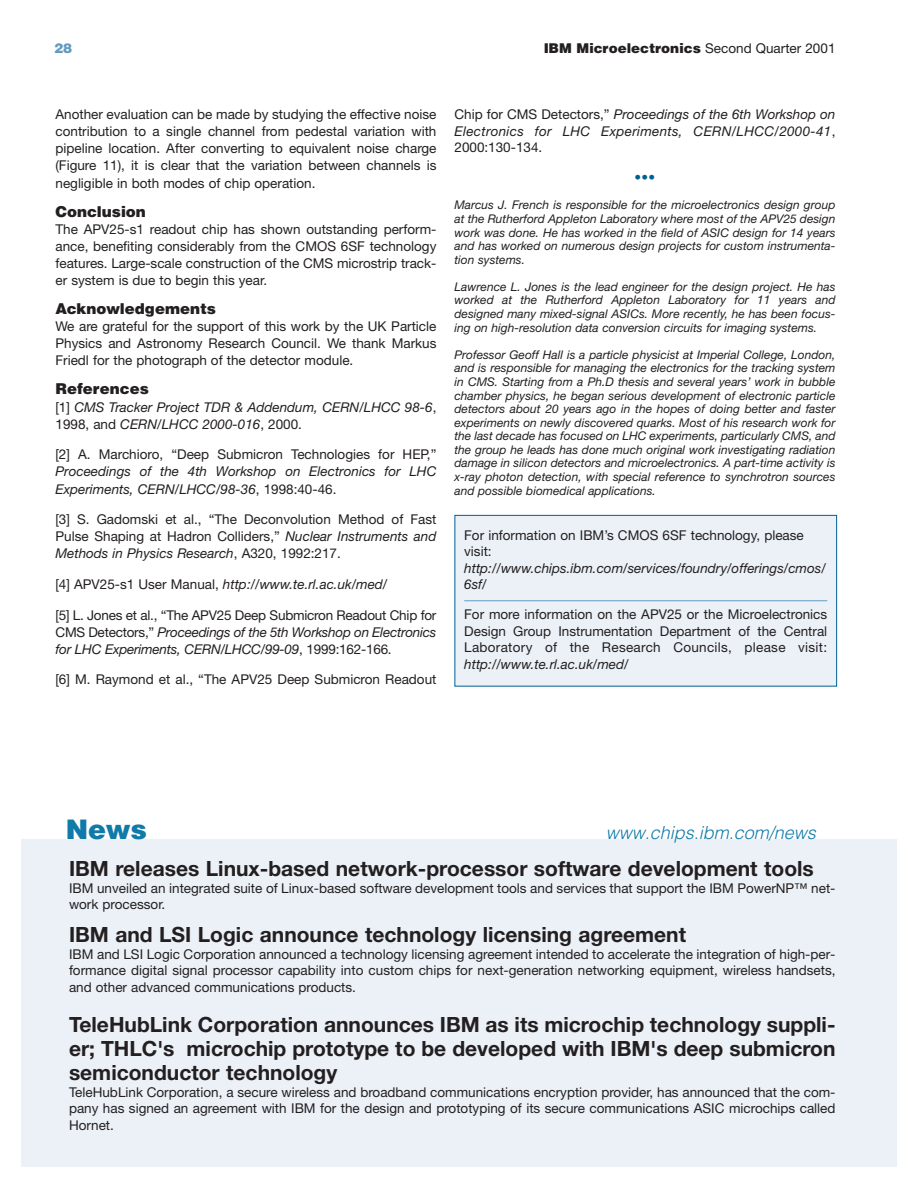
<style>
.page{position:relative;width:918px;height:1188px;background:#fff}
.page>*{position:absolute;margin:0;border:0;box-sizing:border-box;transform-origin:0 0}
.t1{font:900 27px "IBM Helvetica";color:#107aa8}
.t2{font:700 21px/24px "Helvetica Neue";color:#231f20;text-align:justify}
.t3{font:italic 300 18px "IBM Helvetica";color:#107aa8}
.t4{font:900 15px "IBM Helvetica";color:#231f20}
.t5{font:13.5px/17.1px "Helvetica Neue";color:#231f20;text-align:justify}
.t6{font:italic 13.5px/17.1px "Helvetica Neue";color:#231f20}
.t7{font:900 13.5px "IBM Helvetica";color:#231f20}
.t8{font:13.5px "Helvetica Neue";color:#006092}
.t9{font:900 13.5px "IBM Helvetica";color:#659bc1}
.t10{font:italic 12px/13.6px "Helvetica Neue";color:#231f20;text-align:justify}
.s1{font-family:"Helvetica Neue";font-weight:400}
.s2{font-style:normal}
.s3{font-style:italic}
</style>
<div class="page">
<div style="left:455px;top:515px;width:382px;height:171px;background:#ebf1f7"></div>
<hr style="left:464px;top:601px;width:363px;height:1px;background:#659bc1">
<div style="left:454px;top:515px;width:383px;height:172px;border:1px solid #006092"></div>
<div style="left:21px;top:839px;width:876px;height:328px;background:#ebf1f7"></div>
<p class="t9" style="left:54px;top:44px;width:20px">28</p>
<p class="t7" style="left:544px;top:43px;width:293px">IBM Microelectronics <span class="s1">Second Quarter 2001</span></p>
<p class="t5" style="left:56px;top:107px;width:382px">Another evaluation can be made by studying the effective noise contribution to a single channel from pedestal variation with pipeline location. After converting to equivalent noise charge (Figure 11), it is clear that the variation between channels is negligible in both modes of chip operation.</p>
<p class="t4" style="left:56px;top:206px;width:92px">Conclusion</p>
<p class="t5" style="left:56px;top:222px;width:383px">The APV25-s1 readout chip has shown outstanding perform&shy;ance, benefiting considerably from the CMOS 6SF technology features. Large-scale construction of the CMS microstrip track&shy;er system is due to begin this year.</p>
<p class="t4" style="left:56px;top:303px;width:162px">Acknowledgements</p>
<p class="t5" style="left:56px;top:319px;width:382px">We are grateful for the support of this work by the UK Particle Physics and Astronomy Research Council. We thank Markus Friedl for the photograph of the detector module.</p>
<p class="t4" style="left:56px;top:384px;width:95px">References</p>
<p class="t6" style="left:56px;top:400px;width:382px"><span class="s2">[1]</span> CMS Tracker Project TDR &amp; Addendum, CERN/LHCC 98-6<span class="s2">,<br>1998, and</span> CERN/LHCC 2000-016<span class="s2">, 2000.</span></p>
<p class="t5" style="left:55px;top:447px;width:382px">[2] A. Marchioro, “Deep Submicron Technologies for HEP,”</p>
<p class="t6" style="left:56px;top:464px;width:382px">Proceedings of the 4th Workshop on Electronics for LHC<br>Experiments, CERN/LHCC/98-36<span class="s2">, 1998:40-46.</span></p>
<p class="t5" style="left:56px;top:512px;width:382px">[3] S. Gadomski et al., “The Deconvolution Method of Fast Pulse Shaping at Hadron Colliders,” <span class="s3">Nuclear Instruments and Methods in Physics Research</span>, A320, 1992:217.</p>
<p class="t6" style="left:56px;top:577px;width:333px"><span class="s2">[4] APV25-s1 User Manual,</span> http://www.te.rl.ac.uk/med/</p>
<p class="t5" style="left:56px;top:607px;width:382px">[5] L. Jones et al., “The APV25 Deep Submicron Readout Chip for CMS Detectors,” <span class="s3">Proceedings of the 5th Workshop on Electronics for LHC Experiments, CERN/LHCC/99-09</span>, 1999:162-166.</p>
<p class="t5" style="left:55px;top:672px;width:382px">[6] M. Raymond et al., “The APV25 Deep Submicron Readout</p>
<p class="t6" style="left:455px;top:107px;width:382px;line-height:16.6px;text-align:justify"><span class="s2">Chip for CMS Detectors,”</span> Proceedings of the 6th Workshop on Electronics for LHC Experiments, CERN/LHCC/2000-41<span class="s2">, 2000:130-134.</span></p>
<p class="t8" style="left:635px;top:173px;width:22px">•••</p>
<p class="t10" style="left:455px;top:200px;width:383px">Marcus J. French is responsible for the microelectronics design group at the Rutherford Appleton Laboratory where most of the APV25 design work was done. He has worked in the field of ASIC design for 14 years and has worked on numerous design projects for custom instrumenta&shy;tion systems.</p>
<p class="t10" style="left:455px;top:281px;width:383px">Lawrence L. Jones is the lead engineer for the design project. He has worked at the Rutherford Appleton Laboratory for 11 years and designed many mixed-signal ASICs. More recently, he has been focus&shy;ing on high-resolution data conversion circuits for imaging systems.</p>
<p class="t10" style="left:455px;top:349px;width:383px">Professor Geoff Hall is a particle physicist at Imperial College, London, and is responsible for managing the electronics for the tracking system in CMS. Starting from a Ph.D thesis and several years’ work in bubble chamber physics, he began serious development of electronic particle detectors about 20 years ago in the hopes of doing better and faster experiments on newly discovered quarks. Most of his research work for the last decade has focused on LHC experiments, particularly CMS, and the group he leads has done much original work investigating radiation damage in silicon detectors and microelectronics. A part-time activity is x-ray photon detection, with special reference to synchrotron sources and possible biomedical applications.</p>
<p class="t5" style="left:464px;top:528px;width:341px;line-height:16.5px">For information on IBM’s CMOS 6SF technology, please visit:</p>
<p class="t6" style="left:464px;top:561px;width:363px;line-height:16.5px">http://www.chips.ibm.com/services/foundry/offerings/cmos/<br>6sf/</p>
<p class="t5" style="left:464px;top:608px;width:365px;line-height:16.5px">For more information on the APV25 or the Microelectronics Design Group Instrumentation Department of the Central Laboratory of the Research Councils, please visit:</p>
<p class="t6" style="left:464px;top:657px;width:166px">http://www.te.rl.ac.uk/med/</p>
<h1 class="t1" style="left:66px;top:820px;width:82px">News</h1>
<h3 class="t3" style="left:606px;top:826px;width:215px">www.chips.ibm.com/news</h3>
<h2 class="t2" style="left:69px;top:859px;width:746px">IBM releases Linux-based network-processor software development tools</h2>
<p class="t5" style="left:69px;top:881px;width:768px;line-height:16.5px">IBM unveiled an integrated suite of Linux-based software development tools and services that support the IBM PowerNP™ net&shy;work processor.</p>
<h2 class="t2" style="left:69px;top:925px;width:619px">IBM and LSI Logic announce technology licensing agreement</h2>
<p class="t5" style="left:69px;top:947px;width:768px;line-height:16.5px">IBM and LSI Logic Corporation announced a technology licensing agreement intended to accelerate the integration of high-per&shy;formance digital signal processor capability into custom chips for next-generation networking equipment, wireless handsets, and other advanced communications products.</p>
<h2 class="t2" style="left:69px;top:1015px;width:768px">TeleHubLink Corporation announces IBM as its microchip technology suppli&shy;er; THLC's microchip prototype to be developed with IBM's deep submicron semiconductor technology</h2>
<p class="t5" style="left:69px;top:1085px;width:768px;line-height:16.5px">TeleHubLink Corporation, a secure wireless and broadband communications encryption provider, has announced that the com&shy;pany has signed an agreement with IBM for the design and prototyping of its secure communications ASIC microchips called Hornet.</p>
</div>
